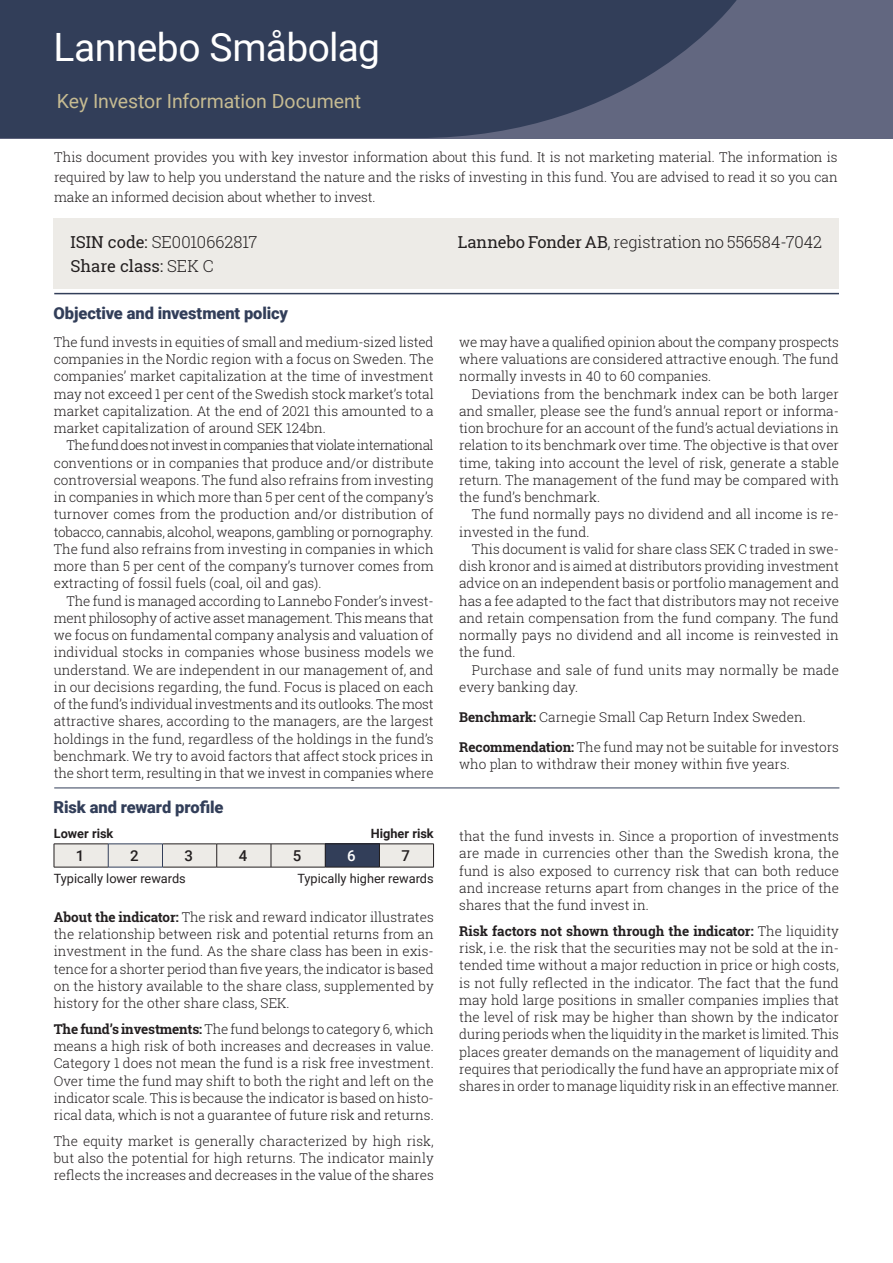
<style>
.page{position:relative;width:893px;height:1263px;background:#fff}
.page>*{position:absolute;margin:0;border:0;box-sizing:border-box;transform-origin:0 0}
.Fondrubrik_NY{font:39px "Roboto";letter-spacing:-.015em;color:#fff}
.FondUnderRubrik{font:19.5px "Roboto";color:#c6bb92}
.FondFakta{font:300 16.5px "Roboto Slab";letter-spacing:-.005em;color:#231f20}
.Rubrik{font:900 16.5px "Roboto";letter-spacing:-.005em;color:#323e59}
.FondFakta-2{font:16.5px "Roboto Slab";color:#231f20}
.t1{font:500 15px "Roboto";color:#231f20}
.t2{font:500 15px "Roboto";color:#fff}
.Brödtext_2_a{font:300 13.5px/17.2px "Roboto Slab";color:#231f20;text-align:justify}
.Brödtext_1_a{font:300 13.5px/17.2px "Roboto Slab";color:#231f20;text-align:justify}
.Faktatext_1_a{font:12.75px "Roboto";color:#231f20}
.Faktatext_1_a-2{font:700 12.75px "Roboto";color:#231f20}
.s1{font-weight:400}
.s2{font-weight:300}
.s3{font-weight:700}
</style>
<div class="page">
<div style="left:0;top:0;width:893px;height:138px;background:#626780"></div>
<svg style="left:0;top:0;width:737px;height:138px;background:#38435d"></svg>
<div style="left:54px;top:218px;width:785px;height:71px;background:#edebe7"></div>
<hr style="left:54px;top:787px;width:785px;height:1px;background:#323e59">
<hr style="left:54px;top:293px;width:785px;height:1px;background:#323e59">
<hr style="left:54px;top:867px;width:54px;height:1px;background:#231f20">
<hr style="left:163px;top:867px;width:54px;height:1px;background:#231f20">
<hr style="left:217px;top:867px;width:54px;height:1px;background:#231f20">
<hr style="left:271px;top:867px;width:54px;height:1px;background:#231f20">
<hr style="left:325px;top:867px;width:54px;height:1px;background:#231f20">
<hr style="left:379px;top:867px;width:55px;height:1px;background:#231f20">
<svg style="left:54px;top:844px;width:380px;height:23px;background:#c8c9c9"></svg>
<hr style="left:108px;top:867px;width:55px;height:1px;background:#323e59">
<p class="Fondrubrik_NY" style="left:54px;top:20px;width:328px">Lannebo Småbolag</p>
<p class="FondUnderRubrik" style="left:57px;top:88px;width:306px">Key Investor Information Document</p>
<p class="Brödtext_2_a" style="left:54px;top:147px;width:785px;line-height:20.2px">This document provides you with key investor information about this fund. It is not marketing material. The information is required by law to help you understand the nature and the risks of investing in this fund. You are advised to read it so you can make an informed decision about whether to invest.</p>
<p class="FondFakta" style="left:71px;top:231px;width:188px"><span class="s1">ISIN code:</span> SE0010662817</p>
<p class="FondFakta" style="left:458px;top:231px;width:366px"><span class="s1">Lannebo Fonder AB</span>, registration no 556584-7042</p>
<p class="FondFakta-2" style="left:71px;top:255px;width:145px">Share class: <span class="s2">SEK C</span></p>
<p class="Rubrik" style="left:54px;top:302px;width:236px">Objective and investment policy</p>
<p class="Brödtext_1_a" style="left:54px;top:333px;width:381px">The fund invests in equities of small and medium-sized listed companies in the Nordic region with a focus on Sweden. The companies’ market capitalization at the time of investment may not exceed 1 per cent of the Swedish stock market’s total market capitalization. At the end of 2021 this amounted to a market capitalization of around SEK 124bn.</p>
<p class="Brödtext_2_a" style="left:54px;top:436px;width:381px;text-indent:13px">The fund does not invest in companies that violate international conventions or in companies that produce and/or distribute controversial weapons. The fund also refrains from investing in companies in which more than 5 per cent of the company’s turnover comes from the production and/or distribution of tobacco, cannabis, alcohol, weapons, gambling or pornography.<br>The fund also refrains from investing in companies in which more than 5 per cent of the company’s turnover comes from extracting of fossil fuels (coal, oil and gas).</p>
<p class="Brödtext_2_a" style="left:54px;top:592px;width:381px;text-indent:13px">The fund is managed according to Lannebo Fonder’s invest&shy;ment philosophy of active asset management. This means that we focus on fundamental company analysis and valuation of individual stocks in companies whose business models we understand. We are independent in our management of, and in our decisions regarding, the fund. Focus is placed on each of the fund’s individual investments and its outlooks. The most attractive shares, according to the managers, are the largest holdings in the fund, regardless of the holdings in the fund’s benchmark. We try to avoid factors that affect stock prices in the short term, resulting in that we invest in companies where</p>
<p class="Rubrik" style="left:54px;top:796px;width:171px">Risk and reward profile</p>
<p class="Brödtext_2_a" style="left:459px;top:333px;width:381px">we may have a qualified opinion about the company prospects where valuations are considered attractive enough. The fund normally invests in 40 to 60 companies.</p>
<p class="Brödtext_2_a" style="left:459px;top:385px;width:381px;text-indent:13px">Deviations from the benchmark index can be both larger and smaller, please see the fund’s annual report or informa&shy;tion brochure for an account of the fund’s actual deviations in relation to its benchmark over time. The objective is that over time, taking into account the level of risk, generate a stable return. The management of the fund may be compared with the fund’s benchmark.</p>
<p class="Brödtext_2_a" style="left:459px;top:505px;width:381px;text-indent:13px">The fund normally pays no dividend and all income is re&shy;invested in the fund.</p>
<p class="Brödtext_2_a" style="left:459px;top:540px;width:381px;text-indent:13px">This document is valid for share class SEK C traded in swe&shy;dish kronor and is aimed at distributors providing investment advice on an independent basis or portfolio management and has a fee adapted to the fact that distributors may not receive and retain compensation from the fund company. The fund normally pays no dividend and all income is reinvested in the fund.</p>
<p class="Brödtext_2_a" style="left:459px;top:661px;width:381px;text-indent:13px">Purchase and sale of fund units may normally be made every banking day.</p>
<p class="Brödtext_1_a" style="left:459px;top:708px;width:348px"><span class="s3">Benchmark:</span> Carnegie Small Cap Return Index Sweden.</p>
<p class="Brödtext_1_a" style="left:459px;top:738px;width:381px"><span class="s3">Recommendation:</span> The fund may not be suitable for investors who plan to withdraw their money within five years.</p>
<p class="Faktatext_1_a-2" style="left:54px;top:824px;width:61px">Lower risk</p>
<p class="Faktatext_1_a-2" style="left:371px;top:824px;width:64px">Higher risk</p>
<p class="Brödtext_2_a" style="left:459px;top:827px;width:381px">that the fund invests in. Since a proportion of investments are made in currencies other than the Swedish krona, the fund is also exposed to currency risk that can both reduce and increase returns apart from changes in the price of the shares that the fund invest in.</p>
<p class="Brödtext_2_a" style="left:459px;top:922px;width:382px"><span class="s3">Risk factors not shown through the indicator:</span> The liquidity risk, i.e. the risk that the securities may not be sold at the in&shy;tended time without a major reduction in price or high costs, is not fully reflected in the indicator. The fact that the fund may hold large positions in smaller companies implies that the level of risk may be higher than shown by the indicator during periods when the liquidity in the market is limited. This places greater demands on the management of liquidity and requires that periodically the fund have an appropriate mix of shares in order to manage liquidity risk in an effective manner.</p>
<p class="t1" style="left:76px;top:845px;width:10px">1</p>
<p class="t1" style="left:130px;top:845px;width:10px">2</p>
<p class="t1" style="left:184px;top:845px;width:10px">3</p>
<p class="t1" style="left:239px;top:845px;width:10px">4</p>
<p class="t1" style="left:293px;top:845px;width:10px">5</p>
<p class="t2" style="left:347px;top:845px;width:10px">6</p>
<p class="t1" style="left:401px;top:845px;width:10px">7</p>
<p class="Faktatext_1_a" style="left:54px;top:870px;width:134px">Typically lower rewards</p>
<p class="Faktatext_1_a" style="left:297px;top:870px;width:138px">Typically higher rewards</p>
<p class="Brödtext_2_a" style="left:54px;top:908px;width:381px"><span class="s3">About the indicator:</span> The risk and reward indicator illustrates the relationship between risk and potential returns from an investment in the fund. As the share class has been in exis&shy;tence for a shorter period than five years, the indicator is based on the history available to the share class, supplemented by history for the other share class, SEK.</p>
<p class="Brödtext_2_a" style="left:54px;top:1020px;width:381px"><span class="s3">The fund’s investments:</span> The fund belongs to category 6, which means a high risk of both increases and decreases in value.<br>Category 1 does not mean the fund is a risk free investment.<br>Over time the fund may shift to both the right and left on the indicator scale. This is because the indicator is based on histo&shy;rical data, which is not a guarantee of future risk and returns.</p>
<p class="Brödtext_2_a" style="left:54px;top:1132px;width:382px">The equity market is generally characterized by high risk, but also the potential for high returns. The indicator mainly reflects the increases and decreases in the value of the shares</p>
</div>
